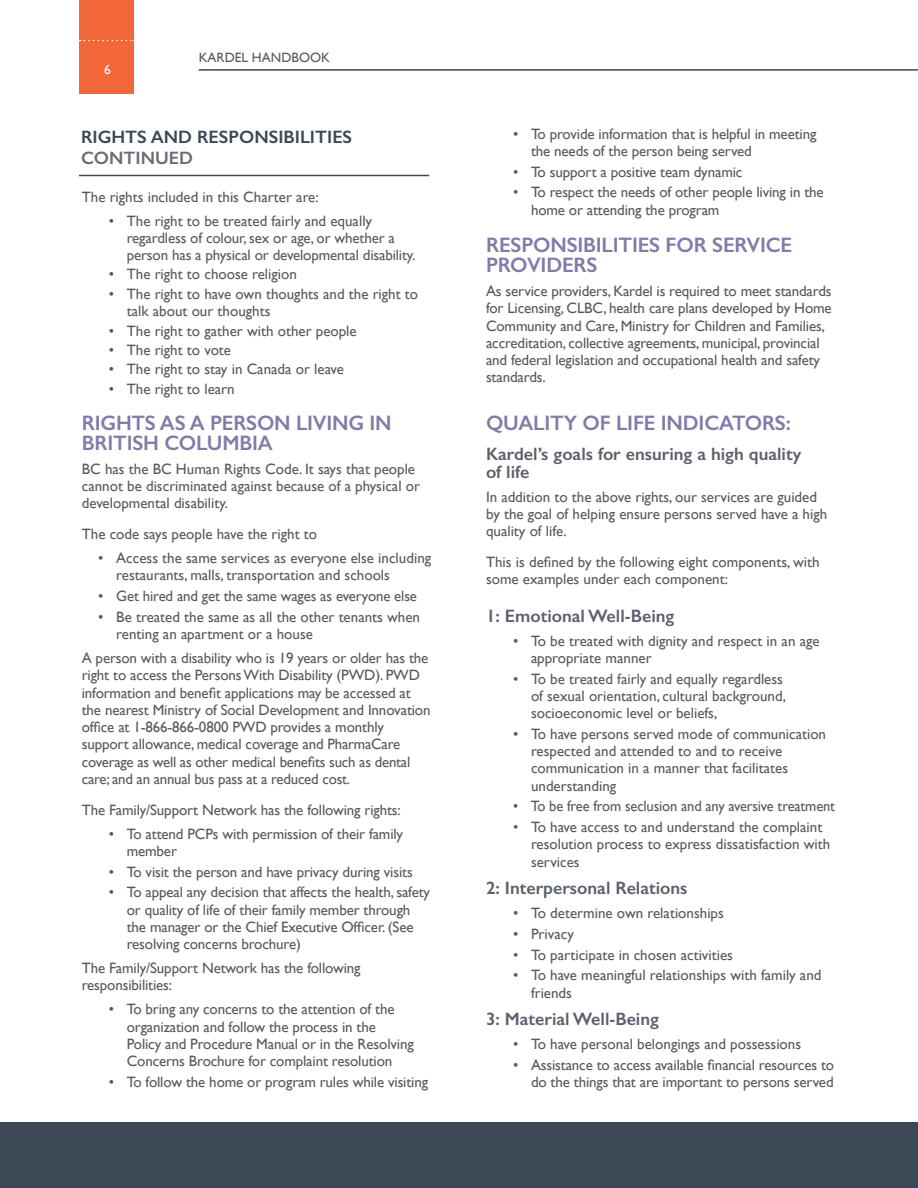
<style>
.page{position:relative;width:918px;height:1188px;background:#fff}
.page>*{position:absolute;margin:0;border:0;box-sizing:border-box;transform-origin:0 0}
.t1{font:600 21px/20.2px "Gill Sans";letter-spacing:-.01em;color:#7f7ca8}
.t2{font:600 18px/17.2px "Gill Sans";color:#5b606c}
.t3{font:600 18px "Gill Sans";color:#3d4856}
.t4{font:600 18px "Gill Sans";color:#6a6d79}
.t5{font:15px/17.2px "Gill Sans";letter-spacing:-.01em;color:#58595b}
.t6{font:13.5px "Gill Sans";color:#58595b}
.t7{font:13.5px "Gill Sans";color:#fff}
</style>
<div class="page">
<div style="left:80px;top:0;width:54px;height:94px;background:#f26739"></div>
<hr style="left:199px;top:69px;width:719px;height:2px;background:#3d4856">
<svg style="left:80px;top:40px;width:54px;height:1px"></svg>
<div style="left:0;top:1122px;width:918px;height:66px;background:#3d4856"></div>
<hr style="left:79px;top:175px;width:350px;height:1px;background:#3d4856">
<p class="t7" style="left:104px;top:61px;width:8px">6</p>
<p class="t6" style="left:199px;top:50px;width:133px">KARDEL HANDBOOK</p>
<p class="t3" style="left:81px;top:126px;width:273px">RIGHTS AND RESPONSIBILITIES</p>
<p class="t4" style="left:81px;top:147px;width:114px">CONTINUED</p>
<p class="t5" style="left:82px;top:188px;width:239px">The rights included in this Charter are:</p>
<p class="t5" style="left:127px;top:212px;width:290px;text-indent:-18px">• The right to be treated fairly and equally regardless of colour, sex or age, or whether a person has a physical or developmental disability.</p>
<p class="t5" style="left:109px;top:266px;width:190px">• The right to choose religion</p>
<p class="t5" style="left:127px;top:285px;width:293px;text-indent:-18px">• The right to have own thoughts and the right to talk about our thoughts</p>
<p class="t5" style="left:109px;top:322px;width:249px">• The right to gather with other people</p>
<p class="t5" style="left:109px;top:341px;width:124px">• The right to vote</p>
<p class="t5" style="left:109px;top:360px;width:237px">• The right to stay in Canada or leave</p>
<p class="t5" style="left:109px;top:380px;width:127px">• The right to learn</p>
<h1 class="t1" style="left:82px;top:412px;width:311px">RIGHTS AS A PERSON LIVING IN<br>BRITISH COLUMBIA</h1>
<p class="t5" style="left:82px;top:460px;width:340px">BC has the BC Human Rights Code. It says that people cannot be discriminated against because of a physical or developmental disability.</p>
<p class="t5" style="left:82px;top:525px;width:237px">The code says people have the right to</p>
<p class="t5" style="left:116px;top:549px;width:316px;text-indent:-18px">• Access the same services as everyone else including restaurants, malls, transportation and schools</p>
<p class="t5" style="left:98px;top:587px;width:320px">• Get hired and get the same wages as everyone else</p>
<p class="t5" style="left:116px;top:608px;width:305px;text-indent:-18px">• Be treated the same as all the other tenants when renting an apartment or a house</p>
<p class="t5" style="left:82px;top:649px;width:350px">A person with a disability who is 19 years or older has the right to access the Persons With Disability (PWD). PWD information and benefit applications may be accessed at the nearest Ministry of Social Development and Innovation office at 1-866-866-0800 PWD provides a monthly support allowance, medical coverage and PharmaCare coverage as well as other medical benefits such as dental care; and an annual bus pass at a reduced cost.</p>
<p class="t5" style="left:82px;top:801px;width:321px">The Family/Support Network has the following rights:</p>
<p class="t5" style="left:127px;top:825px;width:278px;text-indent:-18px">• To attend PCPs with permission of their family member</p>
<p class="t5" style="left:109px;top:863px;width:306px">• To visit the person and have privacy during visits</p>
<p class="t5" style="left:127px;top:884px;width:305px;text-indent:-18px">• To appeal any decision that affects the health, safety or quality of life of their family member through the manager or the Chief Executive Officer. (See resolving concerns brochure)</p>
<p class="t5" style="left:82px;top:959px;width:280px">The Family/Support Network has the following responsibilities:</p>
<p class="t5" style="left:127px;top:1001px;width:289px;text-indent:-18px">• To bring any concerns to the attention of the organization and follow the process in the Policy and Procedure Manual or in the Resolving Concerns Brochure for complaint resolution</p>
<p class="t5" style="left:109px;top:1073px;width:321px">• To follow the home or program rules while visiting</p>
<p class="t5" style="left:531px;top:125px;width:287px;text-indent:-18px">• To provide information that is helpful in meeting the needs of the person being served</p>
<p class="t5" style="left:513px;top:163px;width:231px">• To support a positive team dynamic</p>
<p class="t5" style="left:531px;top:184px;width:294px;text-indent:-18px">• To respect the needs of other people living in the home or attending the program</p>
<h1 class="t1" style="left:486px;top:234px;width:308px">RESPONSIBILITIES FOR SERVICE<br>PROVIDERS</h1>
<p class="t5" style="left:486px;top:282px;width:347px">As service providers, Kardel is required to meet standards for Licensing, CLBC, health care plans developed by Home Community and Care, Ministry for Children and Families, accreditation, collective agreements, municipal, provincial and federal legislation and occupational health and safety standards.</p>
<h1 class="t1" style="left:486px;top:412px;width:306px">QUALITY OF LIFE INDICATORS:</h1>
<p class="t2" style="left:486px;top:446px;width:317px">Kardel’s goals for ensuring a high quality of life</p>
<p class="t5" style="left:486px;top:488px;width:343px">In addition to the above rights, our services are guided by the goal of helping ensure persons served have a high quality of life.</p>
<p class="t5" style="left:486px;top:553px;width:335px">This is defined by the following eight components, with some examples under each component:</p>
<p class="t2" style="left:486px;top:607px;width:190px">1: Emotional Well-Being</p>
<p class="t5" style="left:531px;top:632px;width:290px;text-indent:-18px">• To be treated with dignity and respect in an age appropriate manner</p>
<p class="t5" style="left:531px;top:670px;width:257px;text-indent:-18px">• To be treated fairly and equally regardless of sexual orientation, cultural background, socioeconomic level or beliefs,</p>
<p class="t5" style="left:531px;top:725px;width:297px;text-indent:-18px">• To have persons served mode of communication respected and attended to and to receive communication in a manner that facilitates understanding</p>
<p class="t5" style="left:513px;top:798px;width:324px">• To be free from seclusion and any aversive treatment</p>
<p class="t5" style="left:531px;top:818px;width:301px;text-indent:-18px">• To have access to and understand the complaint resolution process to express dissatisfaction with services</p>
<p class="t2" style="left:486px;top:879px;width:203px">2: Interpersonal Relations</p>
<p class="t5" style="left:513px;top:904px;width:212px">• To determine own relationships</p>
<p class="t5" style="left:513px;top:925px;width:62px">• Privacy</p>
<p class="t5" style="left:513px;top:946px;width:222px">• To participate in chosen activities</p>
<p class="t5" style="left:531px;top:967px;width:292px;text-indent:-18px">• To have meaningful relationships with family and friends</p>
<p class="t2" style="left:486px;top:1010px;width:175px">3: Material Well-Being</p>
<p class="t5" style="left:513px;top:1035px;width:290px">• To have personal belongings and possessions</p>
<p class="t5" style="left:513px;top:1056px;width:323px;text-align:right">• Assistance to access available financial resources to do the things that are important to persons served</p>
</div>
